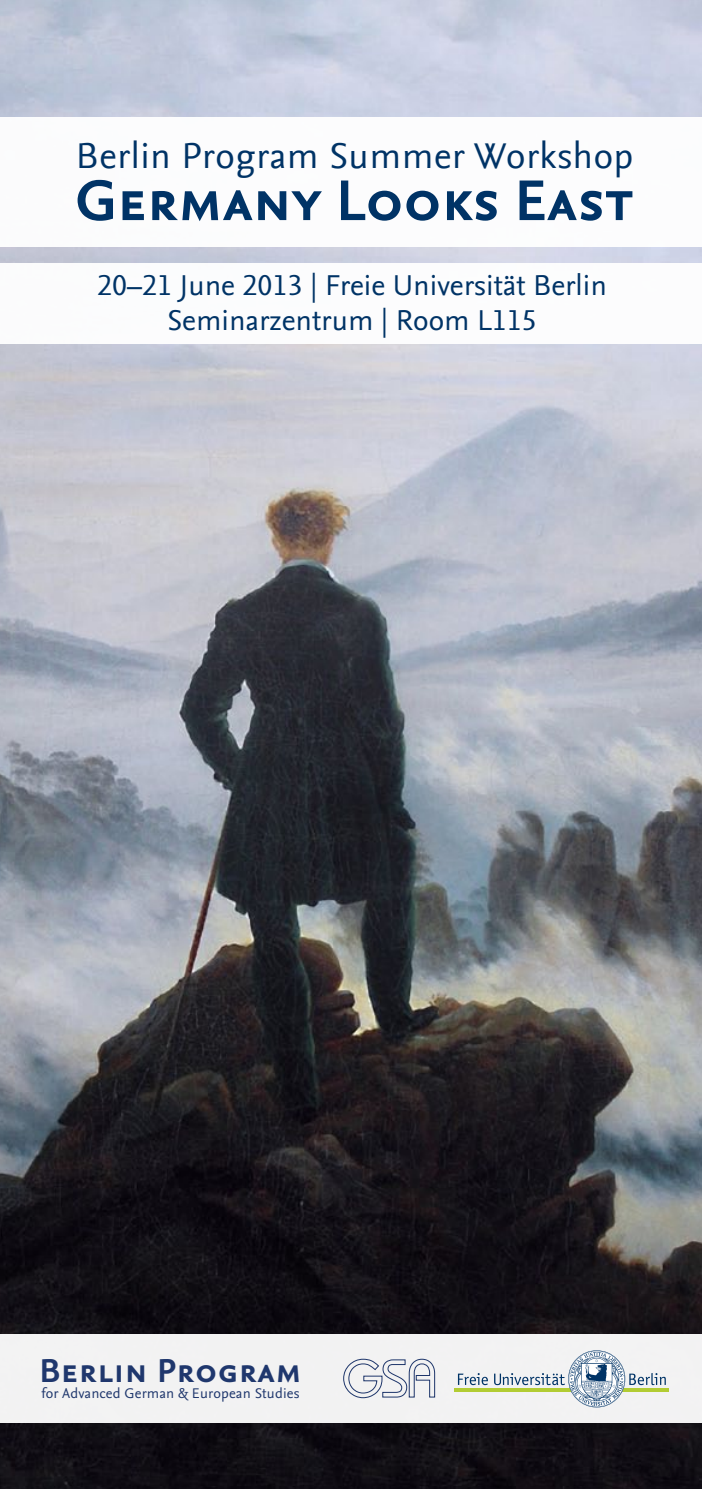
<style>
.page{position:relative;width:702px;height:1489px;background:#fff}
.page>*{position:absolute;margin:0;border:0;box-sizing:border-box;transform-origin:0 0}
.Headline_copy{font:60px "Nexus Sans Bold SC";letter-spacing:-.005em;color:#036}
.Headline{font:37.5px "Nexus Sans";letter-spacing:.015em;color:#036}
.t1{font:34.75px "Nexus Sans Bold SC";letter-spacing:.015em;color:#1f376d}
.Unterzeile{font:30px "Nexus Sans TF";color:#036}
.t2{font:14.75px "Nexus Sans";letter-spacing:.01em;color:#1f376d}
</style>
<div class="page">
<img style="left:0;top:0;width:702px;height:1488px">
<div style="left:0;top:1333px;width:702px;height:89px;background:#f2f2f2"></div>
<div style="left:0;top:263px;width:702px;height:81px;background:#fff"></div>
<div style="left:0;top:117px;width:702px;height:130px;background:#fff"></div>
<svg style="left:458px;top:1373px;width:30px;height:11px"></svg>
<hr style="left:454px;top:1388px;width:215px;height:3px;background:#b2cc33">
<svg style="left:494px;top:1350px;width:171px;height:57px"></svg>
<svg style="left:343px;top:1358px;width:92px;height:39px"></svg>
<p class="Headline" style="left:76px;top:134px;width:559px">Berlin Program Summer Workshop</p>
<p class="Headline_copy" style="left:76px;top:166px;width:559px">Germany Looks East</p>
<p class="Unterzeile" style="left:97px;top:268px;width:511px">20–21 June 2013 | Freie Universität Berlin</p>
<p class="Unterzeile" style="left:167px;top:303px;width:371px">Seminarzentrum | Room L115</p>
<p class="t1" style="left:39px;top:1350px;width:264px">Berlin Program</p>
<p class="t2" style="left:41px;top:1384px;width:260px">for Advanced German &amp; European Studies</p>
</div>
